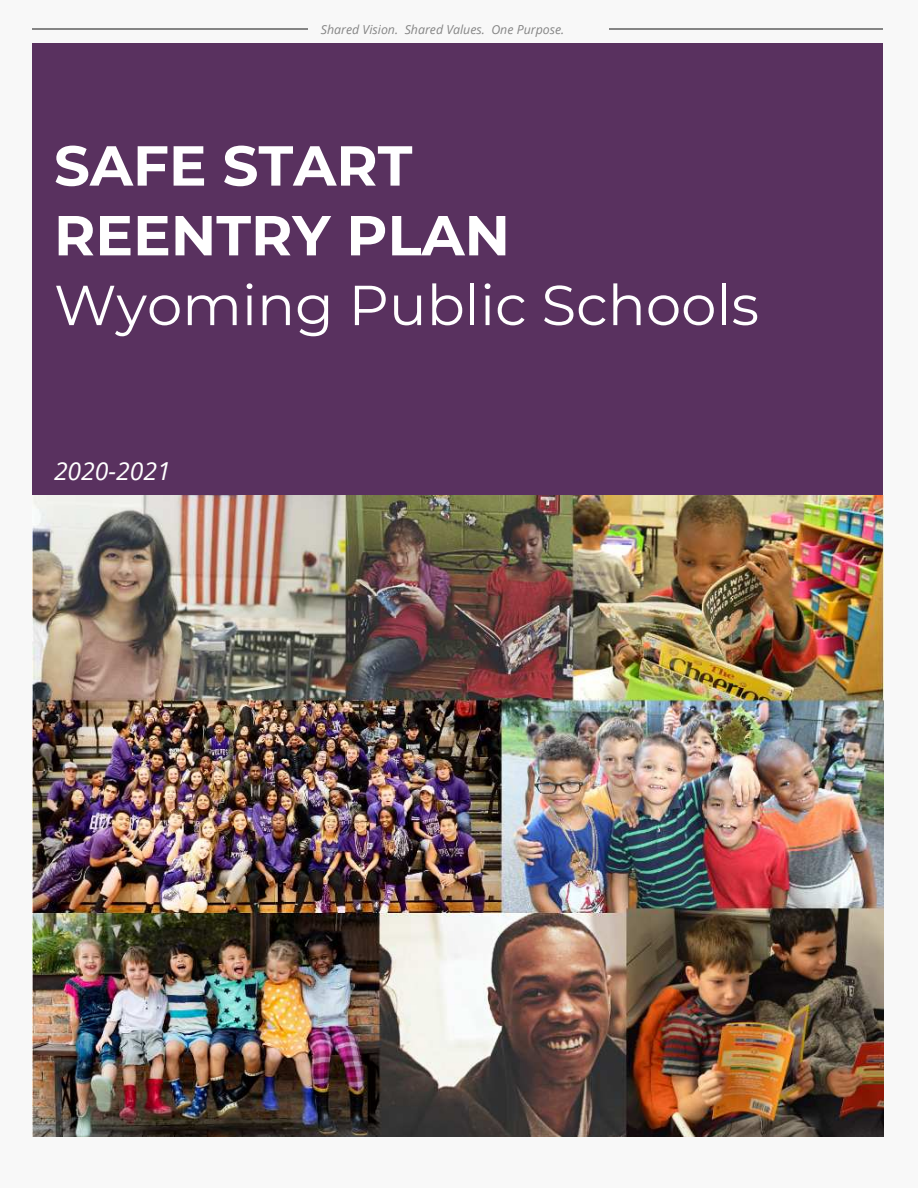
<style>
.page{position:relative;width:918px;height:1188px;background:#f8f8f8}
.page>*{position:absolute;margin:0;border:0;box-sizing:border-box;transform-origin:0 0}
.t1{font:700 56.25px/69.8px "Montserrat";color:#fff}
.t2{font:56.25px "Montserrat";color:#fff}
.t3{font:italic 24.75px "Open Sans";color:#fff}
.t4{font:italic 12.3px "Open Sans";color:#858585}
</style>
<div class="page">
<div style="left:33px;top:44px;width:850px;height:451px;background:#59315f"></div>
<hr style="left:33px;top:28px;width:275px;height:1px;background:#858585">
<hr style="left:610px;top:28px;width:273px;height:1px;background:#858585">
<img style="left:33px;top:495px;width:850px;height:641px">
<p class="t4" style="left:321px;top:21px;width:245px">Shared Vision. Shared Values. One Purpose.</p>
<h1 class="t1" style="left:54px;top:128px;width:458px">SAFE START<br>REENTRY PLAN</h1>
<h1 class="t2" style="left:54px;top:267px;width:707px">Wyoming Public Schools</h1>
<h2 class="t3" style="left:54px;top:454px;width:118px">2020-2021</h2>
</div>
